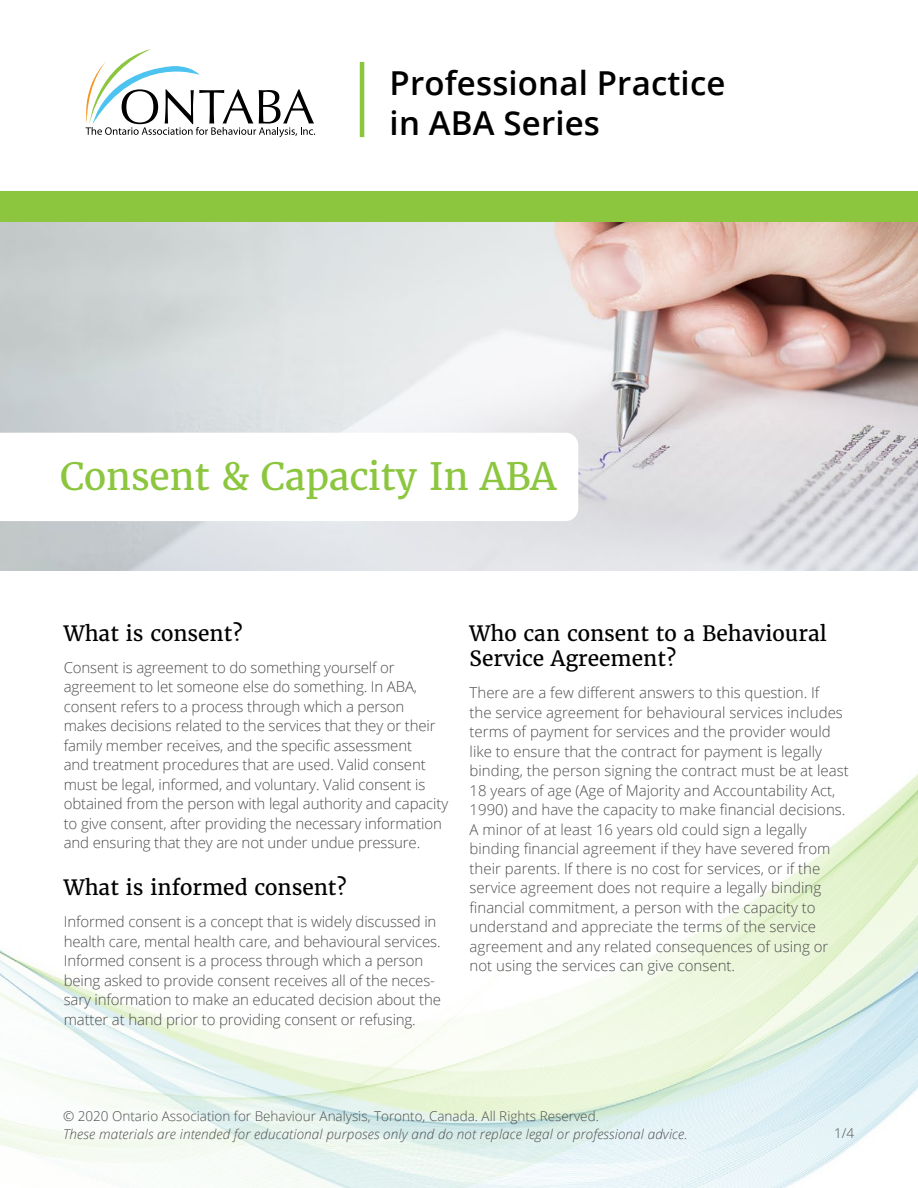
<style>
.page{position:relative;width:918px;height:1188px;background:#fff}
.page>*{position:absolute;margin:0;border:0;box-sizing:border-box;transform-origin:0 0}
.t1{font:37.5px "Merriweather";letter-spacing:-.01em;color:#8cc63f}
.t2{font:600 33px/39.6px "Open Sans";letter-spacing:.005em;color:#000}
.t3{font:21px/25.5px "Merriweather";color:#000}
.t4{font:300 15px/19.5px "Open Sans";letter-spacing:-.01em;color:#4d4d4f}
.t5{font:italic 300 13.5px "Open Sans";letter-spacing:.01em;color:#4d4d4f}
.t6{font:300 13.5px "Open Sans";color:#4d4d4f}
</style>
<div class="page">
<img style="left:0;top:570px;width:918px;height:618px">
<svg style="left:85px;top:49px;width:230px;height:88px"></svg>
<hr style="left:360px;top:62px;width:4px;height:75px;background:#8cc63f">
<img style="left:0;top:222px;width:918px;height:348px">
<svg style="left:0;top:433px;width:578px;height:88px"></svg>
<div style="left:0;top:192px;width:918px;height:30px;background:#8cc63f"></div>
<h2 class="t2" style="left:390px;top:63px;width:337px">Professional Practice in ABA Series</h2>
<h1 class="t1" style="left:60px;top:453px;width:498px">Consent &amp; Capacity In ABA</h1>
<h3 class="t3" style="left:64px;top:620px;width:180px">What is consent?</h3>
<p class="t4" style="left:64px;top:657px;width:386px">Consent is agreement to do something yourself or agreement to let someone else do something In. ABA, consent refers to a process through which a person makes decisions related to the services that they or their family member receives, and the specific assessment<br>and treatment procedures that are used. Valid consent must be legal, informed, and voluntary. Valid consent is obtained from the person with legal authority and capacity to give consent, after providing the necessary information and ensuring that they are not under undue pressure.</p>
<h3 class="t3" style="left:64px;top:875px;width:284px">What is informed consent?</h3>
<p class="t4" style="left:64px;top:912px;width:378px">Informed consent is a concept that is widely discussed in health care, mental health care, and behavioural services.<br>Informed consent is a process through which a person</p>
<p class="t4" style="left:64px;top:990px;width:379px">sary information to make an educated decision about the</p>
<p class="t4" style="left:64px;top:970px;width:373px">being asked to provide consent receives all of the neces-</p>
<p class="t4" style="left:64px;top:1009px;width:354px">matter at hand prior to providing consent or refusing.</p>
<h3 class="t3" style="left:470px;top:620px;width:359px">Who can consent to a Behavioural<br>Service Agreement?</h3>
<p class="t4" style="left:470px;top:683px;width:381px">There are a few different answers to this question If.<br>the service agreement for behavioural services includes terms of payment for services and the provider would like to ensure that the contract for payment is legally binding, the person signing the contract must be at least 18 years of age (Age of Majority and Accountability Act, 1990) and have the capacity to make financial decisions.<br>A minor of at least 16 years old could sign a legally binding financial agreement if they have severed from their parents If. there is no cost for services, or if the service agreement does not require a legally binding financial commitment a, person with the capacity to understand and appreciate the terms of the service agreement and any related consequences of using or not using the services can give consent.</p>
<p class="t6" style="left:63px;top:1107px;width:537px">© 2020 Ontario Association for Behaviour Analysis, Toronto, Canada. All Rights Reserved.</p>
<p class="t5" style="left:63px;top:1125px;width:626px">These materials are intended for educational purposes only and do not replace legal or professional advice.</p>
<p class="t6" style="left:834px;top:1124px;width:22px">1/4</p>
</div>
